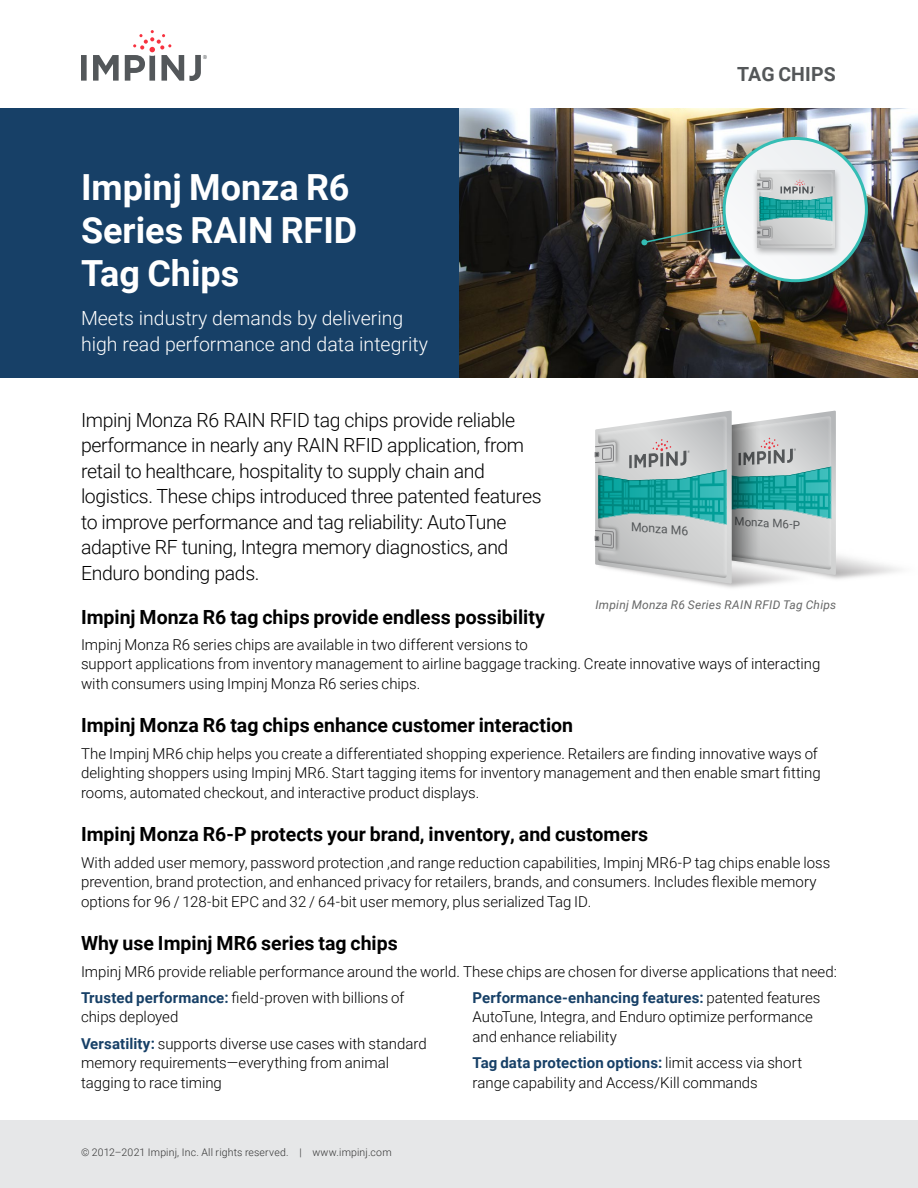
<style>
.page{position:relative;width:918px;height:1188px;background:#fff}
.page>*{position:absolute;margin:0;border:0;box-sizing:border-box;transform-origin:0 0}
.t1{font:700 36px/43.2px "Roboto";color:#fff}
.Intro{font:300 19.5px/25.5px "Roboto";letter-spacing:-.02em;color:#000}
.t2{font:700 19.5px "Roboto";color:#000}
.Product_Description{font:300 19.5px/25.5px "Roboto";color:#fff}
.Category{font:700 19.5px "Roboto";letter-spacing:.01em;color:#545759}
.t3{font:300 15px/19.5px "Roboto";color:#000}
.t4{font:12.15px "Roboto";color:#545759}
.t5{font:italic 12px "Roboto";letter-spacing:.02em;color:#666767}
.t6{font:11.55px "Roboto";color:#545759}
.t7{font:300 10.5px "Roboto";letter-spacing:.015em;color:#333}
.s1{font-weight:700;color:#174067}
</style>
<div class="page">
<div style="left:0;top:1120px;width:917px;height:68px;background:#e6e7e8"></div>
<img style="left:459px;top:108px;width:459px;height:270px">
<svg style="left:81px;top:30px;width:126px;height:51px"></svg>
<div style="left:0;top:108px;width:459px;height:270px;background:#174067"></div>
<svg style="left:724px;top:138px;width:142px;height:143px"></svg>
<div style="left:752px;top:167px;width:90px;height:89px;background:#000;opacity:.3"></div>
<svg style="left:757px;top:170px;width:78px;height:77px"></svg>
<img style="left:760px;top:172px;width:72px;height:8px">
<img style="left:641px;top:180px;width:191px;height:65px">
<div style="left:723px;top:137px;width:145px;height:145px;border:3px solid #34bdb4;border-radius:50%"></div>
<svg style="left:595px;top:411px;width:241px;height:173px;background:#a4c2c1"></svg>
<p class="t1" style="left:81px;top:164px;width:278px">Impinj Monza R6<br>Series RAIN RFID<br>Tag Chips</p>
<p class="Product_Description" style="left:81px;top:305px;width:348px">Meets industry demands by delivering high read performance and data integrity</p>
<p class="Category" style="left:737px;top:60px;width:100px">TAG CHIPS</p>
<p class="Intro" style="left:81px;top:407px;width:462px">Impinj Monza R6 RAIN RFID tag chips provide reliable performance in nearly any RAIN RFID application, from retail to healthcare, hospitality to supply chain and logistics. These chips introduced three patented features to improve performance and tag reliability: AutoTune adaptive RF tuning, Integra memory diagnostics, and Enduro bonding pads.</p>
<h2 class="t2" style="left:81px;top:603px;width:465px">Impinj Monza R6 tag chips provide endless possibility</h2>
<p class="t3" style="left:81px;top:634px;width:741px">Impinj Monza R6 series chips are available in two different versions to<br>support applications from inventory management to airline baggage tracking. Create innovative ways of interacting with consumers using Impinj Monza R6 series chips.</p>
<h2 class="t2" style="left:81px;top:712px;width:494px">Impinj Monza R6 tag chips enhance customer interaction</h2>
<p class="t3" style="left:81px;top:743px;width:741px">The Impinj MR6 chip helps you create a differentiated shopping experience. Retailers are finding innovative ways of delighting shoppers using Impinj MR6. Start tagging items for inventory management and then enable smart fitting rooms, automated checkout, and interactive product displays.</p>
<h2 class="t2" style="left:81px;top:821px;width:569px">Impinj Monza R6-P protects your brand, inventory, and customers</h2>
<p class="t3" style="left:81px;top:852px;width:751px">With added user memory, password protection ,and range reduction capabilities, Impinj MR6-P tag chips enable loss prevention, brand protection, and enhanced privacy for retailers, brands, and consumers. Includes flexible memory options for 96 / 128-bit EPC and 32 / 64-bit user memory, plus serialized Tag ID.</p>
<h2 class="t2" style="left:81px;top:930px;width:318px">Why use Impinj MR6 series tag chips</h2>
<p class="t3" style="left:81px;top:961px;width:757px">Impinj MR6 provide reliable performance around the world. These chips are chosen for diverse applications that need:</p>
<p class="t3" style="left:81px;top:987px;width:325px"><span class="s1">Trusted performance:</span> field-proven with billions of chips deployed</p>
<p class="t3" style="left:81px;top:1033px;width:347px"><span class="s1">Versatility:</span> supports diverse use cases with standard memory requirements—everything from animal tagging to race timing</p>
<p class="t6" style="left:735px;top:513px;width:67px;rotate:4deg">Monza M6-P</p>
<p class="t4" style="left:632px;top:518px;width:59px;rotate:4deg">Monza M6</p>
<p class="t5" style="left:595px;top:597px;width:242px">Impinj Monza R6 Series RAIN RFID Tag Chips</p>
<p class="t3" style="left:472px;top:987px;width:349px"><span class="s1">Performance-enhancing features:</span> patented features<br>AutoTune, Integra, and Enduro optimize performance and enhance reliability</p>
<p class="t3" style="left:472px;top:1052px;width:331px"><span class="s1">Tag data protection options:</span> limit access via short range capability and Access/Kill commands</p>
<p class="t7" style="left:81px;top:1145px;width:312px">© 2012–2021 Impinj, Inc. All rights reserved. | www.impinj.com</p>
</div>
